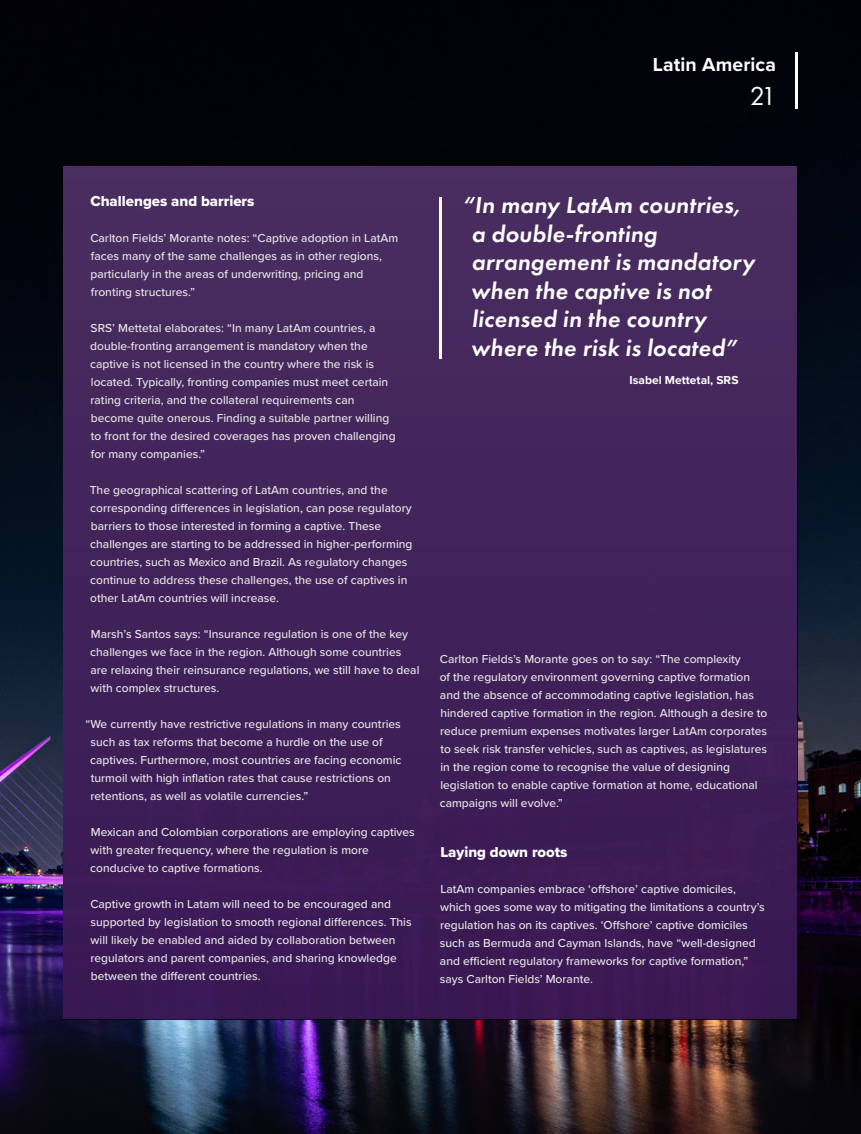
<style>
.page{position:relative;width:861px;height:1134px;background:#fff}
.page>*{position:absolute;margin:0;border:0;box-sizing:border-box;transform-origin:0 0}
.t1{font:27px "Futura PT";color:#fff}
.Pull_Quote{font:italic 600 24px/28.5px "Futura PT";letter-spacing:.01em;color:#fff}
.Running_Heads{font:700 19.5px "Proxima Nova";letter-spacing:.005em;color:#fff}
.Subheadings__bold{font:15px "Proxima Nova Extrabld";color:#fff}
.Body_Text{font:500 12px/18px "Proxima Nova";color:#e6e6e6}
.Body_Text-2{font:700 12px "Proxima Nova";color:#fff}
</style>
<div class="page">
<img style="left:0;top:0;width:861px;height:1134px">
<div style="left:63px;top:166px;width:735px;height:854px;background:#412259"></div>
<hr style="left:440px;top:197px;width:2px;height:162px;background:#fff">
<hr style="left:796px;top:52px;width:2px;height:57px;background:#fff">
<p class="Running_Heads" style="left:653px;top:50px;width:125px">Latin America</p>
<h1 class="t1" style="left:750px;top:80px;width:28px">21</h1>
<p class="Subheadings__bold" style="left:90px;top:190px;width:166px">Challenges and barriers</p>
<p class="Body_Text" style="left:90px;top:229px;width:309px">Carlton Fields’ Morante notes: “Captive adoption in LatAm faces many of the same challenges as in other regions, particularly in the areas of underwriting, pricing and fronting structures.”</p>
<p class="Body_Text" style="left:90px;top:319px;width:307px">SRS’ Mettetal elaborates: “In many LatAm countries, a double-fronting arrangement is mandatory when the captive is not licensed in the country where the risk is located. Typically, fronting companies must meet certain rating criteria, and the collateral requirements can become quite onerous. Finding a suitable partner willing to front for the desired coverages has proven challenging for many companies.”</p>
<p class="Body_Text" style="left:90px;top:481px;width:324px">The geographical scattering of LatAm countries, and the corresponding differences in legislation, can pose regulatory barriers to those interested in forming a captive. These challenges are starting to be addressed in higher-performing countries, such as Mexico and Brazil. As regulatory changes continue to address these challenges, the use of captives in other LatAm countries will increase.</p>
<p class="Body_Text" style="left:90px;top:625px;width:331px">Marsh’s Santos says: “Insurance regulation is one of the key challenges we face in the region. Although some countries are relaxing their reinsurance regulations, we still have to deal with complex structures.</p>
<p class="Body_Text" style="left:90px;top:715px;width:313px;text-indent:-5px">“We currently have restrictive regulations in many countries such as tax reforms that become a hurdle on the use of captives. Furthermore, most countries are facing economic turmoil with high inflation rates that cause restrictions on retentions, as well as volatile currencies.”</p>
<p class="Body_Text" style="left:90px;top:823px;width:326px">Mexican and Colombian corporations are employing captives with greater frequency, where the regulation is more conducive to captive formations.</p>
<p class="Body_Text" style="left:90px;top:895px;width:323px">Captive growth in Latam will need to be encouraged and supported by legislation to smooth regional differences. This will likely be enabled and aided by collaboration between regulators and parent companies, and sharing knowledge between the different countries.</p>
<p class="Pull_Quote" style="left:471px;top:191px;width:285px;text-indent:-8px">“In many LatAm countries, a double-fronting arrangement is mandatory when the captive is not licensed in the country where the risk is located”</p>
<p class="Body_Text-2" style="left:630px;top:371px;width:111px">Isabel Mettetal, SRS</p>
<p class="Body_Text" style="left:440px;top:650px;width:329px">Carlton Fields’s Morante goes on to say: “The complexity<br>of the regulatory environment governing captive formation and the absence of accommodating captive legislation, has hindered captive formation in the region. Although a desire to reduce premium expenses motivates larger LatAm corporates to seek risk transfer vehicles, such as captives, as legislatures in the region come to recognise the value of designing legislation to enable captive formation at home, educational campaigns will evolve.”</p>
<p class="Subheadings__bold" style="left:440px;top:841px;width:129px">Laying down roots</p>
<p class="Body_Text" style="left:440px;top:879px;width:326px">LatAm companies embrace ‘offshore’ captive domiciles, which goes some way to mitigating the limitations a country’s regulation has on its captives. ‘Offshore’ captive domiciles such as Bermuda and Cayman Islands, have “well-designed and efficient regulatory frameworks for captive formation,” says Carlton Fields’ Morante.</p>
</div>
